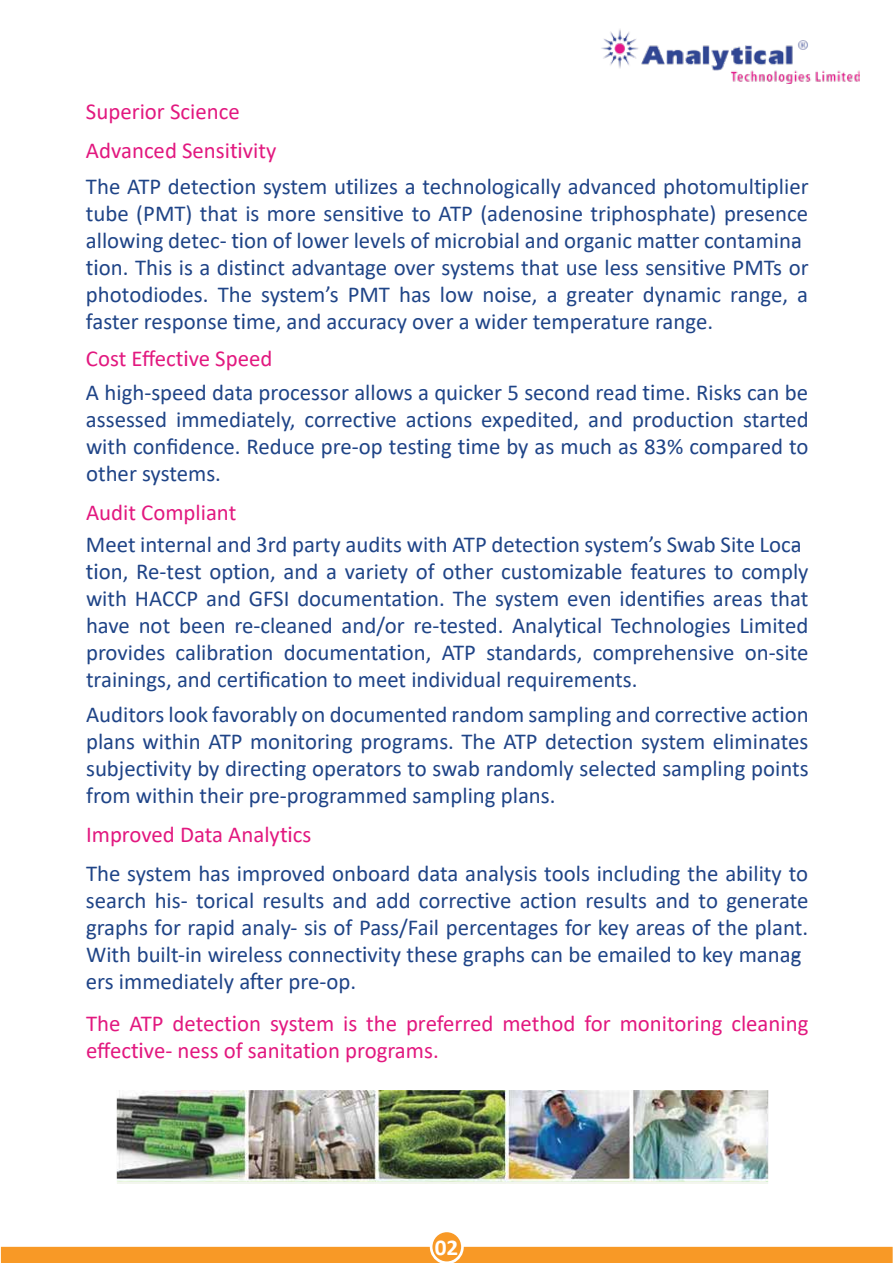
<style>
.page{position:relative;width:893px;height:1263px;background:#fff}
.page>*{position:absolute;margin:0;border:0;box-sizing:border-box;transform-origin:0 0}
.t1{font:22.8px/27px "Calibri";color:#1f4487}
.t2{font:22.8px/38.7px "Calibri";color:#e2187f}
.t3{font:700 22.65px "Calibri";color:#fff}
.s1{font-family:"Myriad Pro"}
.s2{color:#e2187f}
.s3{font-family:"Myriad Pro";color:#e2187f}
.s4{font-size:22.5px}
</style>
<div class="page">
<img style="left:601px;top:29px;width:259px;height:54px">
<div style="left:1px;top:1247px;width:439px;height:16px;background:#f89926"></div>
<div style="left:453px;top:1247px;width:440px;height:16px;background:#f89926"></div>
<div style="left:432px;top:1232px;width:29px;height:29px;background:#f89926;border-radius:50%"></div>
<img style="left:117px;top:1090px;width:651px;height:93px">
<p class="t2" style="left:86px;top:92px;width:192px">Superior Science<br>Advanced Sensi<span class="s1">ti</span>vity</p>
<p class="t1" style="left:86px;top:172px;width:724px">The ATP detec<span class="s1">ti</span>on system u<span class="s1">ti</span>lizes a technologically advanced photomul<span class="s1">ti</span>plier tube (PMT) that is more sensi<span class="s1">ti</span>ve to ATP (adenosine triphosphate) presence allowing detec- <span class="s1">ti</span>on of lower levels of microbial and organic ma<span class="s1">tt</span>er contamina&shy;<span class="s1">ti</span>on. This is a dis<span class="s1">ti</span>nct advantage over systems that use less sensi<span class="s1">ti</span>ve PMTs or photodiodes. The system’s PMT has low noise, a greater dynamic range, a faster response <span class="s1">ti</span>me, and accuracy over a wider temperature range.</p>
<p class="t1" style="left:86px;top:341px;width:724px;line-height:34.2px"><span class="s2">Cost Effec</span><span class="s3">ti</span><span class="s2">ve Speed<br></span>A high-speed data processor allows a quicker 5 second read <span class="s1">ti</span>me. Risks can be</p>
<p class="t1" style="left:86px;top:406px;width:724px;text-align:justify">assessed immediately, correc<span class="s1">ti</span>ve ac<span class="s1">ti</span>ons expedited, and produc<span class="s1">ti</span>on started with confidence. Reduce pre-op tes<span class="s1">ti</span>ng <span class="s1">ti</span>me by as much as 83% compared to other systems.</p>
<p class="t1" style="left:86px;top:496px;width:717px;line-height:31.5px"><span class="s2">Audit Compliant<br></span>Meet internal and 3rd party audits with ATP detec<span class="s1">ti</span>on system’s Swab Site Loca<span class="s4">-</span></p>
<p class="t1" style="left:86px;top:557px;width:724px;text-align:justify"><span class="s1">ti</span>on, Re-test op<span class="s1">ti</span>on, and a variety of other customizable features to comply with HACCP and GFSI documenta<span class="s1">ti</span>on. The system even iden<span class="s1">ti</span>fies areas that have not been re-cleaned and/or re-tested. Analy<span class="s1">ti</span>cal Technologies Limited provides calibra<span class="s1">ti</span>on documenta<span class="s1">ti</span>on, ATP standards, comprehensive on-site trainings, and cer<span class="s1">ti</span>fica<span class="s1">ti</span>on to meet individual requirements.</p>
<p class="t1" style="left:86px;top:700px;width:724px;text-align:justify">Auditors look favorably on documented random sampling and correc<span class="s1">ti</span>ve ac<span class="s1">ti</span>on plans within ATP monitoring programs. The ATP detec<span class="s1">ti</span>on system eliminates subjec<span class="s1">ti</span>vity by direc<span class="s1">ti</span>ng operators to swab randomly selected sampling points from within their pre-programmed sampling plans.</p>
<p class="t1" style="left:86px;top:814px;width:724px;line-height:39px"><span class="s2">Improved Data Analy</span><span class="s3">ti</span><span class="s2">cs<br></span>The system has improved onboard data analysis tools including the ability to</p>
<p class="t1" style="left:86px;top:886px;width:724px">search his- torical results and add correc<span class="s1">ti</span>ve ac<span class="s1">ti</span>on results and to generate graphs for rapid analy- sis of Pass/Fail percentages for key areas of the plant.<br>With built-in wireless connec<span class="s1">ti</span>vity these graphs can be emailed to key manag&shy;ers immediately a<span class="s1">ft</span>er pre-op.</p>
<p class="t2" style="left:86px;top:1010px;width:724px;line-height:27px">The ATP detec<span class="s1">ti</span>on system is the preferred method for monitoring cleaning effec<span class="s1">ti</span>ve- ness of sanita<span class="s1">ti</span>on programs.</p>
<p class="t3" style="left:435px;top:1231px;width:25px">02</p>
</div>
